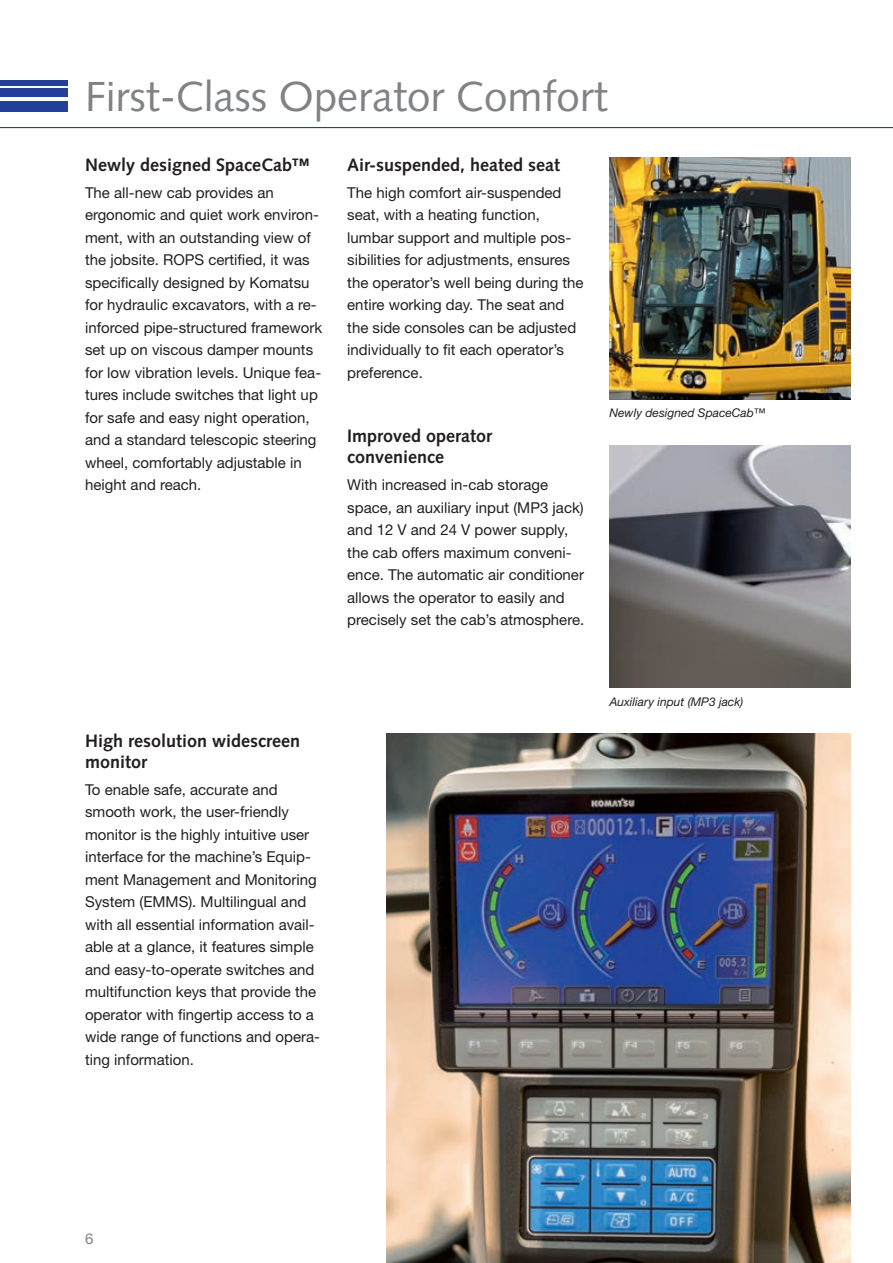
<style>
.page{position:relative;width:893px;height:1263px;background:#fff}
.page>*{position:absolute;margin:0;border:0;box-sizing:border-box;transform-origin:0 0}
.t1{font:42px "Syntax LTCE";color:#808285}
.t2{font:700 18px/21px "Syntax LTCE";color:#231f20}
.t3{font:15px/22.5px "Helvetica Neue LT Pro";color:#231f20}
.t4{font:15px "Helvetica Neue LT Pro";color:#808285}
.t5{font:italic 12px "Helvetica Neue LT Pro";color:#231f20}
</style>
<div class="page">
<hr style="left:0;top:127px;width:893px;height:1px;background:#223f99">
<div style="left:0;top:101px;width:68px;height:10px;background:#223f99"></div>
<div style="left:0;top:89px;width:68px;height:8px;background:#223f99"></div>
<div style="left:0;top:80px;width:68px;height:5px;background:#223f99"></div>
<img style="left:609px;top:445px;width:241px;height:243px">
<img style="left:387px;top:733px;width:463px;height:530px">
<img style="left:609px;top:157px;width:241px;height:242px">
<h1 class="t1" style="left:85px;top:72px;width:524px">First-Class Operator Comfort</h1>
<p class="t2" style="left:347px;top:154px;width:214px">Air-suspended, heated seat</p>
<p class="t3" style="left:347px;top:181px;width:238px">The high comfort air-suspended seat, with a heating function, lumbar support and multiple pos&shy;sibilities for adjustments, ensures the operator’s well being during the entire working day. The seat and the side consoles can be adjusted individually to fit each operator’s preference.</p>
<p class="t2" style="left:85px;top:154px;width:227px">Newly designed SpaceCab™</p>
<p class="t3" style="left:85px;top:181px;width:239px">The all-new cab provides an ergonomic and quiet work environ&shy;ment, with an outstanding view of the jobsite. ROPS certified, it was specifically designed by Komatsu for hydraulic excavators, with a re&shy;inforced pipe-structured framework set up on viscous damper mounts for low vibration levels. Unique fea&shy;tures include switches that light up for safe and easy night operation, and a standard telescopic steering wheel, comfortably adjustable in height and reach.</p>
<p class="t5" style="left:609px;top:405px;width:158px">Newly designed SpaceCab™</p>
<p class="t2" style="left:347px;top:426px;width:147px">Improved operator convenience</p>
<p class="t3" style="left:347px;top:473px;width:239px">With increased in-cab storage space, an auxiliary input (MP3 jack) and 12 V and 24 V power supply, the cab offers maximum conveni&shy;ence. The automatic air conditioner allows the operator to easily and precisely set the cab’s atmosphere.</p>
<p class="t2" style="left:85px;top:731px;width:217px">High resolution widescreen monitor</p>
<p class="t3" style="left:85px;top:778px;width:237px">To enable safe, accurate and smooth work, the user-friendly monitor is the highly intuitive user interface for the machine’s Equip&shy;ment Management and Monitoring System (EMMS). Multilingual and with all essential information avail&shy;able at a glance, it features simple and easy-to-operate switches and multifunction keys that provide the operator with fingertip access to a wide range of functions and opera&shy;ting information.</p>
<p class="t4" style="left:85px;top:1229px;width:10px">6</p>
<p class="t5" style="left:609px;top:694px;width:135px">Auxiliary input (MP3 jack)</p>
</div>
